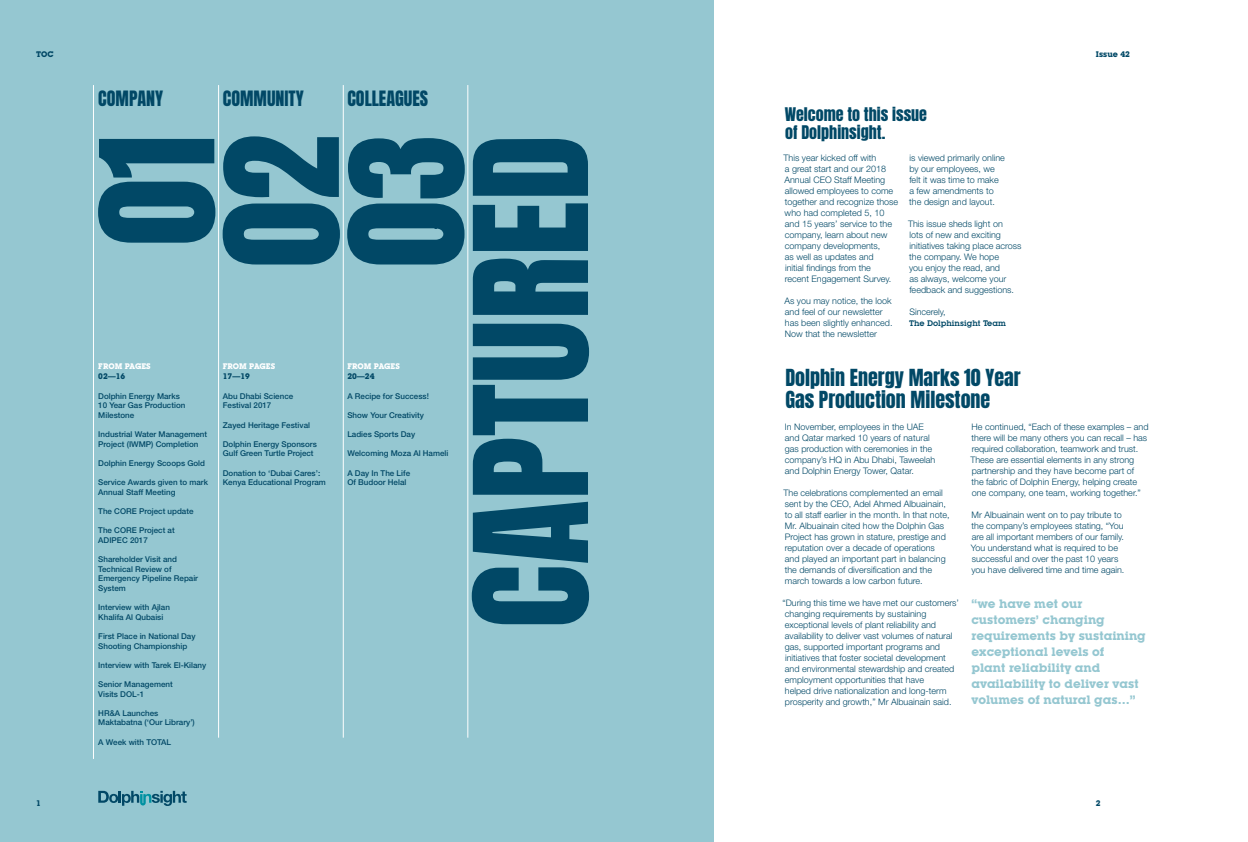
<style>
.page{position:relative;width:1248px;height:842px;background:#fff}
.page>*{position:absolute;margin:0;border:0;box-sizing:border-box;transform-origin:0 0}
.t1{font:134px "Anton";color:#014866}
.Main_Copy_Title_2{font:20px/22px "Anton";color:#014866}
.t2{font:18px "Anton";color:#014866}
.Main_Copy_Title_1{font:16px/18px "Anton";color:#014866}
.Pull_Quotes{font:700 12px/16px "Lubalin Graph IT Cby BT";color:#95c7d1}
.Main_Body_Copy{font:300 9px/11px "Helvetica Neue";color:#014866}
.t3{font:500 8px/9.6px "Helvetica Neue";color:#014866}
.t4{font:700 8px "Lubalin Graph IT Cby BT";color:#014866}
.t5{font:700 8px "Lubalin Graph IT Cby BT";color:#fff}
.Main_Body_Copy-2{font:600 8px "Lubalin Graph IT Cby BT";color:#014866}
</style>
<div class="page">
<div style="left:0;top:0;width:713px;height:842px;background:#95c7d1"></div>
<svg style="left:98px;top:791px;width:89px;height:15px"></svg>
<hr style="left:93px;top:85px;width:1px;height:674px;background:#fff">
<hr style="left:218px;top:85px;width:1px;height:653px;background:#fff">
<hr style="left:343px;top:85px;width:1px;height:653px;background:#fff">
<hr style="left:467px;top:85px;width:1px;height:653px;background:#fff">
<p class="t4" style="left:36px;top:49px;width:19px">TOC</p>
<p class="t4" style="left:1095px;top:49px;width:35px">Issue 42</p>
<p class="t2" style="left:98px;top:89px;width:66px">COMPANY</p>
<p class="t2" style="left:223px;top:89px;width:82px">COMMUNITY</p>
<p class="t2" style="left:347px;top:89px;width:82px">COLLEAGUES</p>
<p class="t1" style="left:214px;top:267px;width:134px;rotate:-90deg">02</p>
<p class="t1" style="left:339px;top:267px;width:134px;rotate:-90deg">03</p>
<p class="t1" style="left:463px;top:628px;width:495px;rotate:-90deg">CAPTURED</p>
<p class="Main_Copy_Title_1" style="left:784px;top:106px;width:144px">Welcome to this issue of Dolphinsight.</p>
<p class="Main_Body_Copy" style="left:783px;top:152px;width:116px">This year kicked off with<br>a great start and our 2018<br>Annual CEO Staff Meeting allowed employees to come together and recognize those who had completed 5, 10 and 15 years’ service to the company, learn about new company developments,<br>as well as updates and<br>initial findings from the<br>recent Engagement Survey.</p>
<p class="Main_Body_Copy" style="left:784px;top:295px;width:110px">As you may notice, the look and feel of our newsletter has been slightly enhanced.<br>Now that the newsletter</p>
<p class="t1" style="left:90px;top:245px;width:112px;rotate:-90deg">01</p>
<p class="Main_Body_Copy" style="left:909px;top:152px;width:97px">is viewed primarily online by our employees, we felt it was time to make a few amendments to the design and layout.</p>
<p class="Main_Body_Copy" style="left:908px;top:218px;width:115px">This issue sheds light on<br>lots of new and exciting initiatives taking place across the company. We hope<br>you enjoy the read, and<br>as always, welcome your feedback and suggestions.</p>
<p class="Main_Body_Copy" style="left:909px;top:306px;width:38px">Sincerely,</p>
<p class="Main_Body_Copy-2" style="left:909px;top:318px;width:98px">The Dolphinsight Team</p>
<p class="t4" style="left:433px;top:221px;width:19px">TOC</p>
<p class="t5" style="left:98px;top:361px;width:54px">FROM PAGES</p>
<p class="t4" style="left:98px;top:371px;width:29px">02—16</p>
<p class="t5" style="left:223px;top:361px;width:54px">FROM PAGES</p>
<p class="t4" style="left:223px;top:371px;width:29px">17—19</p>
<p class="t5" style="left:347px;top:361px;width:54px">FROM PAGES</p>
<p class="t4" style="left:347px;top:371px;width:29px">20—24</p>
<p class="Main_Copy_Title_2" style="left:785px;top:368px;width:237px">Dolphin Energy Marks 10 Year<br>Gas Production Milestone</p>
<p class="Main_Body_Copy" style="left:784px;top:421px;width:152px">In November, employees in the UAE and Qatar marked 10 years of natural gas production with ceremonies in the company’s HQ in Abu Dhabi, Taweelah and Dolphin Energy Tower, Qatar.</p>
<p class="Main_Body_Copy" style="left:783px;top:487px;width:167px">The celebrations complemented an email sent by the CEO, Adel Ahmed Albuainain, to all staff earlier in the month. In that note, Mr. Albuainain cited how the Dolphin Gas Project has grown in stature, prestige and reputation over a decade of operations and played an important part in balancing the demands of diversification and the march towards a low carbon future.</p>
<p class="Main_Body_Copy" style="left:782px;top:597px;width:178px">“During this time we have met our customers’ changing requirements by sustaining exceptional levels of plant reliability and availability to deliver vast volumes of natural gas, supported important programs and initiatives that foster societal development and environmental stewardship and created employment opportunities that have<br>helped drive nationalization and long-term prosperity and growth,” Mr Albuainain said.</p>
<p class="t3" style="left:223px;top:391px;width:72px">Abu Dhabi Science</p>
<p class="t3" style="left:223px;top:401px;width:50px">Festival 2017</p>
<p class="t3" style="left:223px;top:420px;width:89px">Zayed Heritage Festival</p>
<p class="t3" style="left:223px;top:439px;width:95px">Dolphin Energy Sponsors<br>Gulf Green Turtle Project</p>
<p class="t3" style="left:223px;top:468px;width:105px">Donation to ‘Dubai Cares’:<br>Kenya Educational Program</p>
<p class="t3" style="left:347px;top:391px;width:83px">A Recipe for Success!</p>
<p class="t3" style="left:347px;top:410px;width:78px">Show Your Creativity</p>
<p class="t3" style="left:347px;top:430px;width:69px">Ladies Sports Day</p>
<p class="t3" style="left:347px;top:449px;width:102px">Welcoming Moza Al Hameli</p>
<p class="t3" style="left:347px;top:468px;width:64px">A Day In The Life</p>
<p class="t3" style="left:347px;top:478px;width:60px">Of Budoor Helal</p>
<p class="t3" style="left:98px;top:391px;width:89px">Dolphin Energy Marks<br>10 Year Gas Production<br>Milestone</p>
<p class="t3" style="left:98px;top:430px;width:110px">Industrial Water Management<br>Project (IWMP) Completion</p>
<p class="t3" style="left:98px;top:458px;width:108px">Dolphin Energy Scoops Gold</p>
<p class="t3" style="left:98px;top:478px;width:111px">Service Awards given to mark<br>Annual Staff Meeting</p>
<p class="t3" style="left:98px;top:506px;width:97px">The CORE Project update</p>
<p class="t3" style="left:98px;top:526px;width:78px">The CORE Project at</p>
<p class="t3" style="left:98px;top:535px;width:51px">ADIPEC 2017</p>
<p class="t3" style="left:98px;top:554px;width:101px">Shareholder Visit and<br>Technical Review of<br>Emergency Pipeline Repair<br>System</p>
<p class="t3" style="left:98px;top:602px;width:73px">Interview with Ajlan</p>
<p class="t3" style="left:98px;top:612px;width:67px">Khalifa Al Qubaisi</p>
<p class="t3" style="left:98px;top:631px;width:99px">First Place in National Day</p>
<p class="t3" style="left:98px;top:641px;width:90px">Shooting Championship</p>
<p class="t3" style="left:98px;top:660px;width:109px">Interview with Tarek El-Kilany</p>
<p class="t3" style="left:98px;top:679px;width:76px">Senior Management</p>
<p class="t3" style="left:98px;top:689px;width:48px">Visits DOL-1</p>
<p class="t3" style="left:98px;top:708px;width:62px">HR&amp;A Launches</p>
<p class="t3" style="left:98px;top:718px;width:98px">Maktabatna (‘Our Library’)</p>
<p class="t3" style="left:98px;top:737px;width:74px">A Week with TOTAL</p>
<p class="Main_Body_Copy" style="left:970px;top:421px;width:180px">He continued, “Each of these examples – and there will be many others you can recall – has required collaboration, teamwork and trust.<br>These are essential elements in any strong partnership and they have become part of<br>the fabric of Dolphin Energy, helping create one company, one team, working together.”</p>
<p class="Main_Body_Copy" style="left:970px;top:509px;width:155px">Mr Albuainain went on to pay tribute to the company’s employees stating, “You are all important members of our family.<br>You understand what is required to be successful and over the past 10 years you have delivered time and time again.</p>
<p class="Pull_Quotes" style="left:971px;top:596px;width:176px">“we have met our customers’ changing requirements by sustaining exceptional levels of<br>plant reliability and availability to deliver vast volumes of natural gas…”</p>
<p class="t4" style="left:36px;top:798px;width:6px">1</p>
<p class="t4" style="left:1095px;top:798px;width:6px">2</p>
</div>
